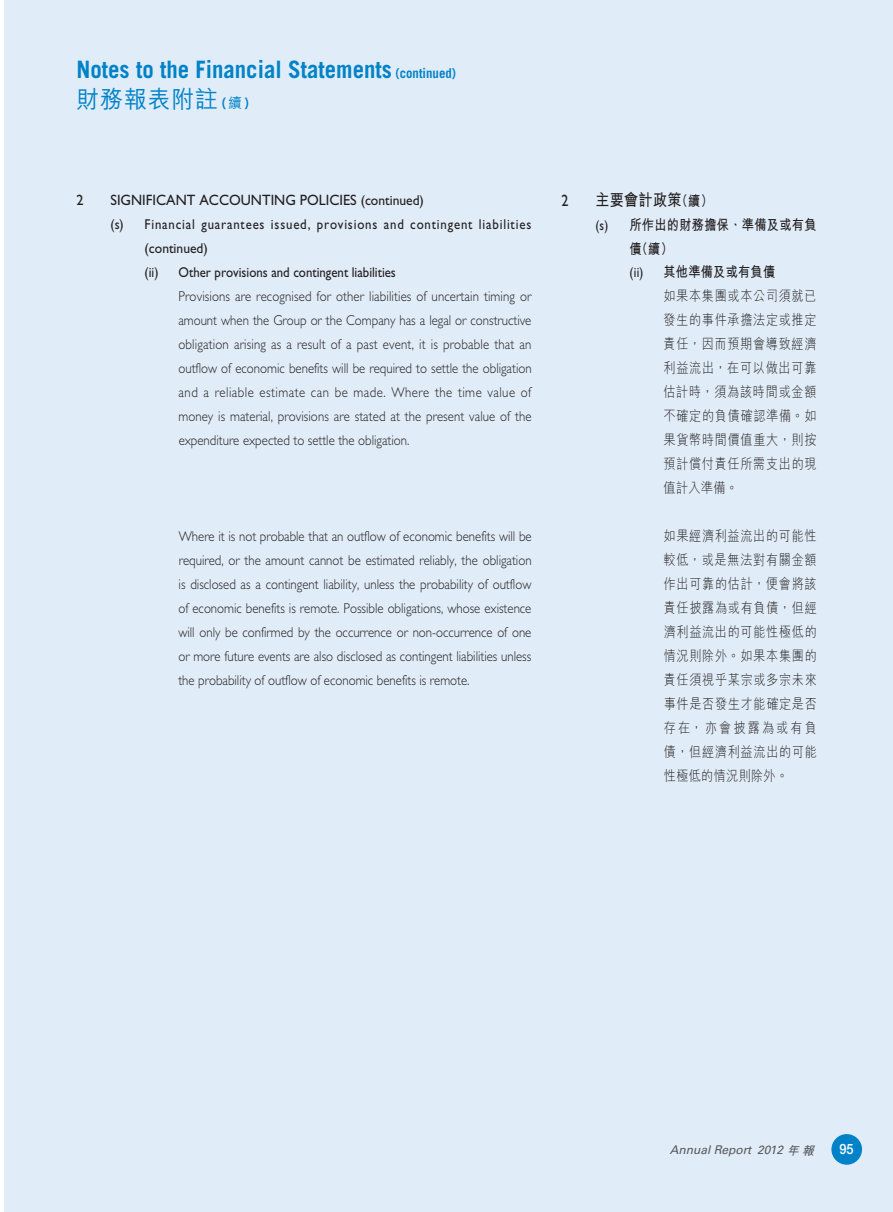
<style>
.page{position:relative;width:893px;height:1212px;background:#fff}
.page>*{position:absolute;margin:0;border:0;box-sizing:border-box;transform-origin:0 0}
.t1{font:700 24px "Trade Gothic LT Std";color:#0082c8;scale:.95 1}
.t2{font:500 24px "M Hei HK";letter-spacing:.04em;color:#0082c8;scale:.95 1}
.t3{font:700 16.5px "M Hei HK";letter-spacing:.03em;color:#231f20;scale:.85 1}
.t4{font:16.5px "Gill Sans Std";color:#231f20;scale:.85 1}
.t5{font:15px "Gill Sans Std";color:#231f20;scale:.95 1}
.t6{font:300 14.25px/24px "Gill Sans Std";color:#231f20;text-align:justify;scale:.9 1}
.t7{font:300 14.25px/24px "M Hei HK";letter-spacing:.06em;color:#231f20;scale:.85 1}
.t8{font:14.25px/24px "Gill Sans Std";letter-spacing:.065em;color:#231f20;scale:.9 1}
.t9{font:700 14.25px/24px "M Hei HK";letter-spacing:.03em;color:#231f20;scale:.85 1}
.t10{font:italic 12px "Univers LT Std";color:#57585a}
.s1{font-size:13.5px}
.s2{font-family:"Trade Gothic LT Std";font-weight:700;font-size:14.25px}
.s3{font-size:14.25px}
.s4{font-family:"Gill Sans Std";font-weight:400}
.s5{font-weight:700}
.s6{font-family:"M Hei HK";font-weight:700}
.s7{font-family:"Helvetica Neue LT Std";font-weight:500;font-style:normal;font-size:16.5px}
.s8{font-family:"Helvetica Neue LT Std";font-weight:500;font-style:normal;font-size:14.25px;color:#fff}
</style>
<div class="page">
<div style="left:4px;top:0;width:889px;height:1212px;background:#e0ecf7"></div>
<div style="left:831px;top:1134px;width:31px;height:31px;background:#0082c8;border-radius:50%"></div>
<h1 class="t1" style="left:76px;top:55px;width:401px">Notes to the Financial Statements <span class="s1">(continued)</span></h1>
<h1 class="t2" style="left:76px;top:82px;width:183px">財務報表附註 <span class="s2">(</span> <span class="s3">續</span> <span class="s2">)</span></h1>
<p class="t5" style="left:77px;top:191px;width:9px">2</p>
<p class="t5" style="left:111px;top:191px;width:331px">SIGNIFICANT ACCOUNTING POLICIES <span class="s3">(continued)</span></p>
<p class="t8" style="left:145px;top:212px;width:431px;text-indent:-34px">(s) Financial guarantees issued, provisions and contingent liabilities (continued)<br>(ii) Other provisions and contingent liabilities</p>
<p class="t6" style="left:178px;top:284px;width:394px">Provisions are recognised for other liabilities of uncertain timing or amount when the Group or the Company has a legal or constructive obligation arising as a result of a past event, it is probable that an outflow of economic benefits will be required to settle the obligation and a reliable estimate can be made. Where the time value of money is material, provisions are stated at the present value of the expenditure expected to settle the obligation.</p>
<p class="t6" style="left:178px;top:524px;width:394px">Where it is not probable that an outflow of economic benefits will be required, or the amount cannot be estimated reliably, the obligation is disclosed as a contingent liability, unless the probability of outflow of economic benefits is remote. Possible obligations, whose existence will only be confirmed by the occurrence or non-occurrence of one or more future events are also disclosed as contingent liabilities unless the probability of outflow of economic benefits is remote.</p>
<p class="t4" style="left:561px;top:191px;width:10px">2</p>
<p class="t3" style="left:595px;top:188px;width:140px">主要會計政策<span class="s3">（續）</span></p>
<p class="t9" style="left:629px;top:212px;width:222px;text-indent:-34px"><span class="s4">(s)</span> 所作出的財務擔保、準備及或有負債（續）</p>
<p class="t7" style="left:663px;top:259px;width:182px;text-indent:-34px"><span class="s4">(ii)</span> <span class="s5">其他準備及或有負債<br></span>如果本集團或本公司須就已發生的事件承擔法定或推定責任，因而預期會導致經濟利益流出，在可以做出可靠估計時，須為該時間或金額不確定的負債確認準備。如果貨幣時間價值重大，則按預計償付責任所需支出的現值計入準備。</p>
<p class="t7" style="left:664px;top:523px;width:182px;text-align:justify">如果經濟利益流出的可能性較低，或是無法對有關金額作出可靠的估計，便會將該責任披露為或有負債，但經濟利益流出的可能性極低的情況則除外。如果本集團的責任須視乎某宗或多宗未來事件是否發生才能確定是否存在，亦會披露為或有負債，但經濟利益流出的可能性極低的情況則除外。</p>
<p class="t10" style="left:670px;top:1142px;width:187px">Annual Report 2012 <span class="s6">年報</span> <span class="s7">95</span><span class="s8">95</span></p>
</div>
